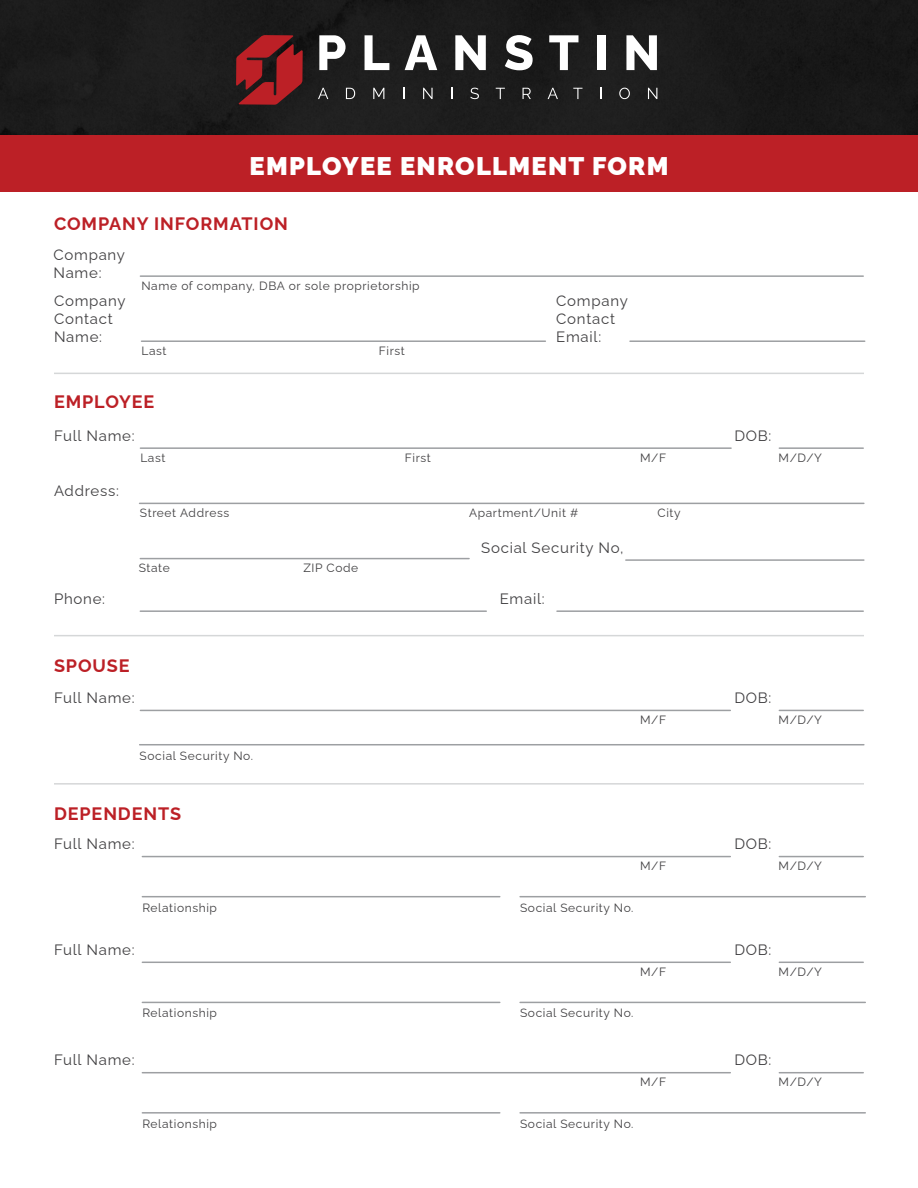
<style>
.page{position:relative;width:918px;height:1188px;background:#fff}
.page>*{position:absolute;margin:0;border:0;box-sizing:border-box;transform-origin:0 0}
.t1{font:900 25.5px "Raleway";letter-spacing:.05em;color:#fff}
.t2{font:700 18px "Raleway";letter-spacing:.05em;color:#bc2026}
.t3{font:15px/18px "Raleway";letter-spacing:.05em;color:#414042}
.t4{font:12px "Raleway";letter-spacing:.05em;color:#414042}
</style>
<div class="page">
<div style="left:0;top:135px;width:918px;height:57px;background:#bc2026"></div>
<hr style="left:140px;top:447px;width:591px;height:2px;background:#9d9fa2">
<hr style="left:141px;top:340px;width:404px;height:2px;background:#9d9fa2">
<hr style="left:630px;top:340px;width:235px;height:2px;background:#9d9fa2">
<hr style="left:140px;top:275px;width:723px;height:2px;background:#9d9fa2">
<hr style="left:140px;top:710px;width:590px;height:1px;background:#9d9fa2">
<hr style="left:140px;top:503px;width:724px;height:1px;background:#9d9fa2">
<hr style="left:140px;top:610px;width:346px;height:2px;background:#9d9fa2">
<hr style="left:557px;top:610px;width:306px;height:2px;background:#9d9fa2">
<hr style="left:626px;top:559px;width:238px;height:2px;background:#9d9fa2">
<hr style="left:140px;top:558px;width:329px;height:1px;background:#9d9fa2">
<hr style="left:779px;top:447px;width:84px;height:2px;background:#9d9fa2">
<hr style="left:779px;top:710px;width:84px;height:1px;background:#9d9fa2">
<hr style="left:142px;top:856px;width:588px;height:1px;background:#9d9fa2">
<hr style="left:142px;top:962px;width:588px;height:1px;background:#9d9fa2">
<hr style="left:142px;top:1072px;width:588px;height:1px;background:#9d9fa2">
<hr style="left:142px;top:896px;width:358px;height:1px;background:#9d9fa2">
<hr style="left:142px;top:1002px;width:358px;height:1px;background:#9d9fa2">
<hr style="left:142px;top:1112px;width:358px;height:2px;background:#9d9fa2">
<hr style="left:520px;top:896px;width:345px;height:1px;background:#9d9fa2">
<hr style="left:520px;top:1002px;width:345px;height:1px;background:#9d9fa2">
<hr style="left:520px;top:1112px;width:345px;height:2px;background:#9d9fa2">
<hr style="left:140px;top:744px;width:724px;height:1px;background:#9d9fa2">
<hr style="left:779px;top:856px;width:84px;height:1px;background:#9d9fa2">
<hr style="left:779px;top:962px;width:84px;height:1px;background:#9d9fa2">
<hr style="left:779px;top:1072px;width:84px;height:1px;background:#9d9fa2">
<div style="left:0;top:0;width:918px;height:135px;background:#1b1b1b"></div>
<svg style="left:236px;top:35px;width:67px;height:70px;background:#801d21"></svg>
<svg style="left:319px;top:35px;width:27px;height:35px"></svg>
<svg style="left:365px;top:35px;width:24px;height:35px"></svg>
<svg style="left:405px;top:35px;width:32px;height:35px"></svg>
<svg style="left:455px;top:35px;width:31px;height:35px"></svg>
<svg style="left:505px;top:35px;width:28px;height:35px"></svg>
<svg style="left:549px;top:35px;width:29px;height:35px"></svg>
<div style="left:597px;top:35px;width:8px;height:35px;background:#fff"></div>
<svg style="left:626px;top:35px;width:31px;height:35px"></svg>
<svg style="left:318px;top:88px;width:10px;height:11px"></svg>
<svg style="left:346px;top:88px;width:9px;height:11px"></svg>
<svg style="left:373px;top:88px;width:11px;height:11px"></svg>
<svg style="left:423px;top:88px;width:10px;height:11px"></svg>
<svg style="left:470px;top:88px;width:9px;height:11px"></svg>
<svg style="left:496px;top:88px;width:9px;height:11px"></svg>
<svg style="left:523px;top:88px;width:8px;height:11px"></svg>
<svg style="left:548px;top:88px;width:10px;height:11px"></svg>
<svg style="left:573px;top:88px;width:10px;height:11px"></svg>
<svg style="left:619px;top:88px;width:11px;height:11px"></svg>
<svg style="left:648px;top:88px;width:9px;height:11px"></svg>
<hr style="left:54px;top:783px;width:810px;height:2px;background:#d5d7d8">
<hr style="left:54px;top:635px;width:810px;height:1px;background:#d5d7d8">
<hr style="left:54px;top:373px;width:810px;height:1px;background:#d5d7d8">
<h1 class="t1" style="left:250px;top:146px;width:420px">EMPLOYEE ENROLLMENT FORM</h1>
<h2 class="t2" style="left:54px;top:210px;width:235px">COMPANY INFORMATION</h2>
<p class="t3" style="left:53px;top:244px;width:73px">Company<br>Name:</p>
<p class="t4" style="left:141px;top:276px;width:280px">Name of company, DBA or sole proprietorship</p>
<p class="t3" style="left:54px;top:290px;width:73px">Company<br>Contact<br>Name:</p>
<p class="t3" style="left:556px;top:290px;width:73px">Company<br>Contact<br>Email:</p>
<p class="t4" style="left:141px;top:341px;width:27px">Last</p>
<h2 class="t2" style="left:54px;top:388px;width:102px">EMPLOYEE</h2>
<p class="t3" style="left:54px;top:425px;width:82px">Full Name:</p>
<p class="t3" style="left:54px;top:480px;width:66px">Address:</p>
<p class="t3" style="left:54px;top:588px;width:53px">Phone:</p>
<p class="t4" style="left:140px;top:448px;width:27px">Last</p>
<p class="t4" style="left:140px;top:503px;width:91px">Street Address</p>
<p class="t4" style="left:139px;top:558px;width:33px">State</p>
<p class="t4" style="left:303px;top:558px;width:56px">ZIP Code</p>
<p class="t4" style="left:379px;top:341px;width:28px">First</p>
<p class="t4" style="left:405px;top:448px;width:28px">First</p>
<h2 class="t2" style="left:54px;top:651px;width:77px">SPOUSE</h2>
<p class="t3" style="left:54px;top:687px;width:82px">Full Name:</p>
<p class="t4" style="left:140px;top:746px;width:115px">Social Security No.</p>
<h2 class="t2" style="left:54px;top:799px;width:129px">DEPENDENTS</h2>
<p class="t3" style="left:54px;top:833px;width:82px">Full Name:</p>
<p class="t4" style="left:142px;top:898px;width:76px">Relationship</p>
<p class="t3" style="left:54px;top:939px;width:82px">Full Name:</p>
<p class="t4" style="left:142px;top:1004px;width:76px">Relationship</p>
<p class="t3" style="left:54px;top:1049px;width:82px">Full Name:</p>
<p class="t4" style="left:142px;top:1114px;width:76px">Relationship</p>
<p class="t4" style="left:640px;top:448px;width:28px">M/F</p>
<p class="t4" style="left:469px;top:503px;width:111px">Apartment/Unit #</p>
<p class="t4" style="left:658px;top:503px;width:25px">City</p>
<p class="t3" style="left:481px;top:537px;width:144px">Social Security No,</p>
<p class="t3" style="left:500px;top:588px;width:46px">Email:</p>
<p class="t4" style="left:640px;top:710px;width:28px">M/F</p>
<p class="t4" style="left:640px;top:856px;width:28px">M/F</p>
<p class="t4" style="left:520px;top:898px;width:115px">Social Security No.</p>
<p class="t4" style="left:640px;top:962px;width:28px">M/F</p>
<p class="t4" style="left:520px;top:1004px;width:115px">Social Security No.</p>
<p class="t4" style="left:640px;top:1072px;width:28px">M/F</p>
<p class="t4" style="left:520px;top:1114px;width:115px">Social Security No.</p>
<p class="t3" style="left:734px;top:425px;width:39px">DOB:</p>
<p class="t4" style="left:779px;top:448px;width:45px">M/D/Y</p>
<p class="t3" style="left:734px;top:687px;width:39px">DOB:</p>
<p class="t4" style="left:779px;top:710px;width:45px">M/D/Y</p>
<p class="t3" style="left:734px;top:833px;width:39px">DOB:</p>
<p class="t4" style="left:779px;top:856px;width:45px">M/D/Y</p>
<p class="t3" style="left:734px;top:939px;width:39px">DOB:</p>
<p class="t4" style="left:779px;top:962px;width:45px">M/D/Y</p>
<p class="t3" style="left:734px;top:1049px;width:39px">DOB:</p>
<p class="t4" style="left:779px;top:1072px;width:45px">M/D/Y</p>
</div>
